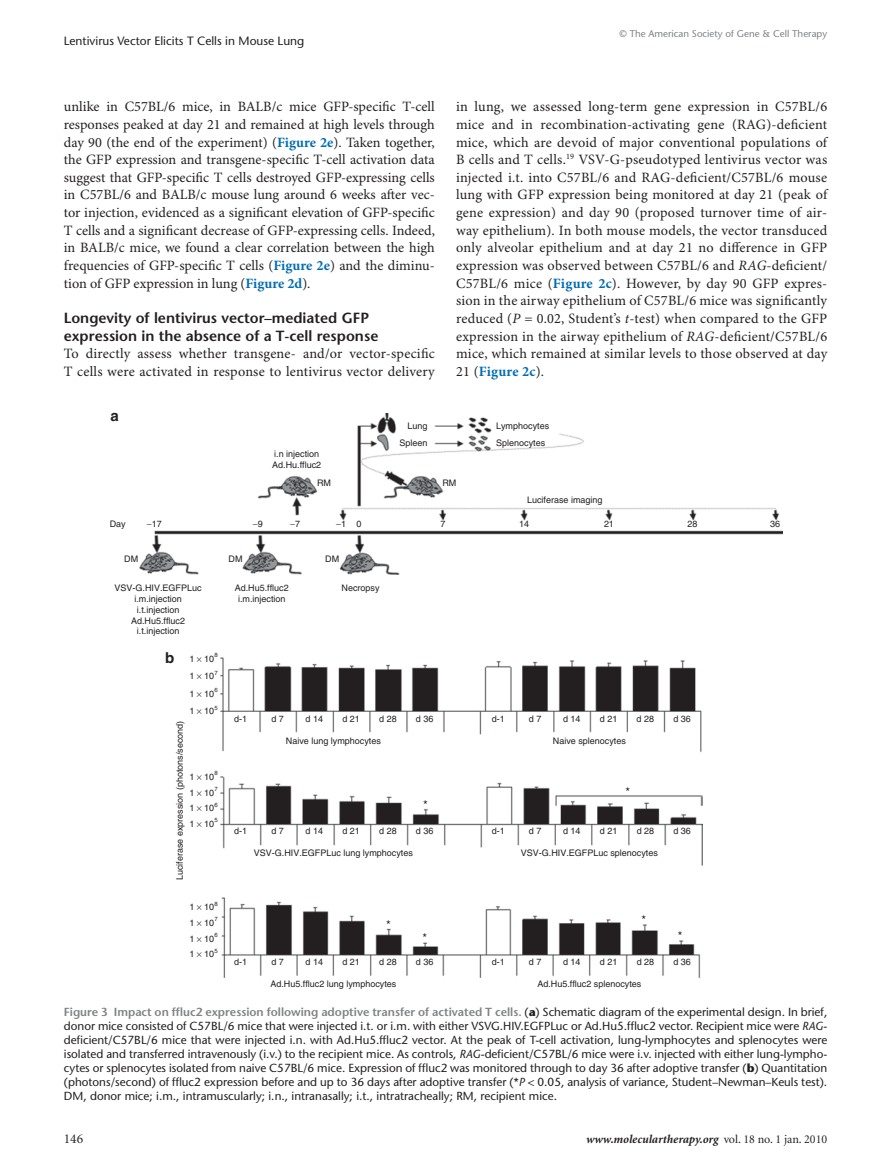
<style>
.page{position:relative;width:891px;height:1175px;background:#fff}
.page>*{position:absolute;margin:0;border:0;box-sizing:border-box;transform-origin:0 0}
.t1{font:700 15px "Helvetica";color:#231f20}
.t2{font:600 14.7px/17.7px "ITC Stone Sans";color:#231f20}
.t3{font:14.25px/17.7px "Minion Pro";letter-spacing:.01em;color:#231f20;text-align:justify}
.t4{font:13.5px "Minion";color:#231f20}
.t5{font:italic 700 12px "Minion";color:#231f20}
.t6{font:12px "Stone Sans";color:#231f20}
.t7{font:12px "Helvetica";color:#231f20}
.t8{font:11.7px/14.1px "Stone Sans";color:#231f20;text-align:justify}
.t9{font:600 11.7px "ITC Stone Sans";color:#808285}
.t10{font:9.75px "Stone Sans";color:#808285}
.t11{font:9px/10.8px "Helvetica";color:#231f20}
.t12{font:6px "Helvetica";color:#231f20}
.s1{font-weight:700;color:#006cb3}
.s2{font-style:italic}
.s3{font-family:"Stone Sans";font-weight:400;color:#231f20}
.s4{font-family:"Stone Sans";font-weight:700;color:#231f20}
.s5{font-weight:700}
.s6{font-weight:400;font-style:normal}
</style>
<div class="page">
<img style="left:140px;top:413px;width:642px;height:161px">
<img style="left:220px;top:657px;width:482px;height:320px">
<p class="t6" style="left:64px;top:34px;width:242px">Lentivirus Vector Elicits T Cells in Mouse Lung</p>
<p class="t10" style="left:620px;top:28px;width:209px">© The American Society of Gene &amp; Cell Therapy</p>
<p class="t3" style="left:64px;top:98px;width:373px">unlike in C57BL/6 mice, in BALB/c mice GFP-specific T-cell responses peaked at day 21 and remained at high levels through day 90 (the end of the experiment) (<span class="s1">Figure 2e</span>). Taken together, the GFP expression and transgene-specific T-cell activation data suggest that GFP-specific T cells destroyed GFP-expressing cells in C57BL/6 and BALB/c mouse lung around 6 weeks after vec&shy;tor injection, evidenced as a significant elevation of GFP-specific T cells and a significant decrease of GFP-expressing cells. Indeed, in BALB/c mice, we found a clear correlation between the high frequencies of GFP-specific T cells (<span class="s1">Figure 2e</span>) and the diminu&shy;tion of GFP expression in lung (<span class="s1">Figure 2d</span>).</p>
<p class="t2" style="left:64px;top:309px;width:316px">Longevity of lentivirus vector–mediated GFP expression in the absence of a T-cell response</p>
<p class="t3" style="left:64px;top:345px;width:373px">To directly assess whether transgene- and/or vector-specific<br>T cells were activated in response to lentivirus vector delivery</p>
<p class="t3" style="left:456px;top:98px;width:373px">in lung, we assessed long-term gene expression in C57BL/6 mice and in recombination-activating gene (RAG)-deficient mice, which are devoid of major conventional populations of B cells and T cells.<sup>19</sup> VSV-G-pseudotyped lentivirus vector was injected i.t. into C57BL/6 and RAG-deficient/C57BL/6 mouse lung with GFP expression being monitored at day 21 (peak of gene expression) and day 90 (proposed turnover time of air&shy;way epithelium). In both mouse models, the vector transduced only alveolar epithelium and at day 21 no difference in GFP expression was observed between C57BL/6 and <span class="s2">RAG</span>-deficient/ C57BL/6 mice (<span class="s1">Figure 2c</span>). However, by day 90 GFP expres&shy;sion in the airway epithelium of C57BL/6 mice was significantly reduced (<span class="s2">P</span> = 0.02, Student’s <span class="s2">t</span>-test) when compared to the GFP expression in the airway epithelium of <span class="s2">RAG</span>-deficient/C57BL/6 mice, which remained at similar levels to those observed at day 21 (<span class="s1">Figure 2c</span>).</p>
<p class="t1" style="left:111px;top:406px;width:10px">a</p>
<p class="t11" style="left:272px;top:448px;width:51px">i.n injection<br>Ad.Hu.ffluc2</p>
<p class="t11" style="left:317px;top:477px;width:15px">RM</p>
<p class="t11" style="left:407px;top:420px;width:22px">Lung</p>
<p class="t11" style="left:399px;top:437px;width:30px">Spleen</p>
<p class="t11" style="left:442px;top:477px;width:15px">RM</p>
<p class="t11" style="left:496px;top:417px;width:55px;line-height:17px">Lymphocytes<br>Splenocytes</p>
<p class="t11" style="left:527px;top:494px;width:77px">Luciferase imaging</p>
<p class="t11" style="left:110px;top:518px;width:18px">Day</p>
<p class="t11" style="left:147px;top:518px;width:16px">−17</p>
<p class="t11" style="left:253px;top:518px;width:11px">−9</p>
<p class="t11" style="left:290px;top:518px;width:11px">−7</p>
<p class="t11" style="left:336px;top:518px;width:27px">−1 0</p>
<p class="t11" style="left:440px;top:518px;width:7px">7</p>
<p class="t11" style="left:519px;top:518px;width:12px">14</p>
<p class="t11" style="left:604px;top:518px;width:11px">21</p>
<p class="t11" style="left:688px;top:518px;width:12px">28</p>
<p class="t11" style="left:770px;top:518px;width:12px">36</p>
<p class="t11" style="left:124px;top:553px;width:15px">DM</p>
<p class="t11" style="left:229px;top:553px;width:15px">DM</p>
<p class="t11" style="left:325px;top:553px;width:15px">DM</p>
<p class="t11" style="left:115px;top:582px;width:89px;text-align:center">VSV-G.HIV.EGFPLuc i.m.injection i.t.injection<br>Ad.Hu5.ffluc2 i.t.injection</p>
<p class="t11" style="left:235px;top:582px;width:56px;text-align:center">Ad.Hu5.ffluc2 i.m.injection</p>
<p class="t11" style="left:189px;top:653px;width:26px">1 10</p>
<p class="t1" style="left:165px;top:649px;width:11px">b</p>
<p class="t12" style="left:214px;top:651px;width:5px">8</p>
<p class="t12" style="left:214px;top:669px;width:5px">7</p>
<p class="t11" style="left:189px;top:670px;width:26px">1 10</p>
<p class="t12" style="left:214px;top:686px;width:5px">6</p>
<p class="t11" style="left:189px;top:688px;width:26px">1 10</p>
<p class="t11" style="left:342px;top:582px;width:40px">Necropsy</p>
<p class="t12" style="left:214px;top:704px;width:5px">5</p>
<p class="t11" style="left:189px;top:705px;width:26px">1 10</p>
<p class="t11" style="left:174px;top:880px;width:161px;rotate:-90deg">Luciferase expression (photons/second)</p>
<p class="t12" style="left:214px;top:769px;width:5px">8</p>
<p class="t11" style="left:189px;top:771px;width:26px">1 10</p>
<p class="t12" style="left:214px;top:785px;width:5px">7</p>
<p class="t11" style="left:189px;top:787px;width:26px">1 10</p>
<p class="t12" style="left:214px;top:801px;width:5px">6</p>
<p class="t11" style="left:189px;top:802px;width:26px">1 10</p>
<p class="t12" style="left:214px;top:816px;width:5px">5</p>
<p class="t11" style="left:189px;top:818px;width:26px">1 10</p>
<p class="t12" style="left:214px;top:900px;width:5px">8</p>
<p class="t11" style="left:189px;top:901px;width:26px">1 10</p>
<p class="t12" style="left:214px;top:915px;width:5px">7</p>
<p class="t11" style="left:189px;top:917px;width:26px">1 10</p>
<p class="t12" style="left:214px;top:931px;width:5px">6</p>
<p class="t11" style="left:189px;top:933px;width:26px">1 10</p>
<p class="t12" style="left:214px;top:947px;width:5px">5</p>
<p class="t11" style="left:189px;top:948px;width:26px">1 10</p>
<p class="t11" style="left:234px;top:713px;width:15px">d-1</p>
<p class="t11" style="left:271px;top:713px;width:14px">d 7</p>
<p class="t11" style="left:306px;top:713px;width:19px">d 14</p>
<p class="t11" style="left:286px;top:735px;width:97px">Naive lung lymphocytes</p>
<p class="t11" style="left:553px;top:735px;width:75px">Naive splenocytes</p>
<p class="t11" style="left:342px;top:713px;width:19px">d 21</p>
<p class="t11" style="left:379px;top:713px;width:19px">d 28</p>
<p class="t11" style="left:416px;top:713px;width:19px">d 36</p>
<p class="t11" style="left:492px;top:713px;width:15px">d-1</p>
<p class="t11" style="left:529px;top:713px;width:14px">d 7</p>
<p class="t11" style="left:563px;top:713px;width:19px">d 14</p>
<p class="t11" style="left:600px;top:713px;width:19px">d 21</p>
<p class="t11" style="left:637px;top:713px;width:19px">d 28</p>
<p class="t11" style="left:673px;top:713px;width:19px">d 36</p>
<p class="t7" style="left:423px;top:798px;width:6px">*</p>
<p class="t7" style="left:626px;top:784px;width:6px">*</p>
<p class="t11" style="left:234px;top:825px;width:15px">d-1</p>
<p class="t11" style="left:271px;top:825px;width:14px">d 7</p>
<p class="t11" style="left:306px;top:825px;width:19px">d 14</p>
<p class="t11" style="left:254px;top:847px;width:161px">VSV-G.HIV.EGFPLuc lung lymphocytes</p>
<p class="t11" style="left:521px;top:847px;width:139px">VSV-G.HIV.EGFPLuc splenocytes</p>
<p class="t11" style="left:342px;top:825px;width:19px">d 21</p>
<p class="t11" style="left:379px;top:825px;width:19px">d 28</p>
<p class="t11" style="left:416px;top:825px;width:19px">d 36</p>
<p class="t11" style="left:492px;top:825px;width:15px">d-1</p>
<p class="t11" style="left:529px;top:825px;width:14px">d 7</p>
<p class="t11" style="left:563px;top:825px;width:19px">d 14</p>
<p class="t11" style="left:600px;top:825px;width:19px">d 21</p>
<p class="t11" style="left:637px;top:825px;width:19px">d 28</p>
<p class="t11" style="left:673px;top:825px;width:19px">d 36</p>
<p class="t7" style="left:386px;top:917px;width:6px">*</p>
<p class="t7" style="left:423px;top:931px;width:6px">*</p>
<p class="t7" style="left:641px;top:913px;width:6px">*</p>
<p class="t7" style="left:678px;top:929px;width:6px">*</p>
<p class="t11" style="left:234px;top:956px;width:15px">d-1</p>
<p class="t11" style="left:271px;top:956px;width:14px">d 7</p>
<p class="t11" style="left:306px;top:956px;width:19px">d 14</p>
<p class="t11" style="left:270px;top:978px;width:128px">Ad.Hu5.ffluc2 lung lymphocytes</p>
<p class="t11" style="left:537px;top:978px;width:106px">Ad.Hu5.ffluc2 splenocytes</p>
<p class="t11" style="left:342px;top:956px;width:19px">d 21</p>
<p class="t11" style="left:379px;top:956px;width:19px">d 28</p>
<p class="t11" style="left:416px;top:956px;width:19px">d 36</p>
<p class="t11" style="left:492px;top:956px;width:15px">d-1</p>
<p class="t11" style="left:529px;top:956px;width:14px">d 7</p>
<p class="t11" style="left:563px;top:956px;width:19px">d 14</p>
<p class="t11" style="left:600px;top:956px;width:19px">d 21</p>
<p class="t11" style="left:637px;top:956px;width:19px">d 28</p>
<p class="t11" style="left:673px;top:956px;width:19px">d 36</p>
<p class="t9" style="left:64px;top:1004px;width:765px">Figure 3 Impact on ffluc2 expression following adoptive transfer of activated T cells. <span class="s3">(</span><span class="s4">a</span><span class="s3">) Schematic diagram of the experimental design. In brief,</span></p>
<p class="t8" style="left:64px;top:1018px;width:765px">donor mice consisted of C57BL/6 mice that were injected i.t. or i.m. with either VSVG.HIV.EGFPLuc or Ad.Hu5.ffluc2 vector. Recipient mice were <span class="s2">RAG&shy;</span>deficient/C57BL/6 mice that were injected i.n. with Ad.Hu5.ffluc2 vector. At the peak of T-cell activation, lung-lymphocytes and splenocytes were isolated and transferred intravenously (i.v.) to the recipient mice. As controls, <span class="s2">RAG</span>-deficient/C57BL/6 mice were i.v. injected with either lung-lympho&shy;cytes or splenocytes isolated from naive C57BL/6 mice. Expression of ffluc2 was monitored through to day 36 after adoptive transfer (<span class="s5">b</span>) Quantitation (photons/second) of ffluc2 expression before and up to 36 days after adoptive transfer (*<span class="s2">P</span> &lt; 0.05, analysis of variance, Student–Newman–Keuls test).<br>DM, donor mice; i.m., intramuscularly; i.n., intranasally; i.t., intratracheally; RM, recipient mice.</p>
<p class="t4" style="left:64px;top:1132px;width:21px">146</p>
<p class="t5" style="left:586px;top:1133px;width:243px">www.moleculartherapy.org <span class="s6">vol. 18 no. 1 jan. 2010</span></p>
</div>
